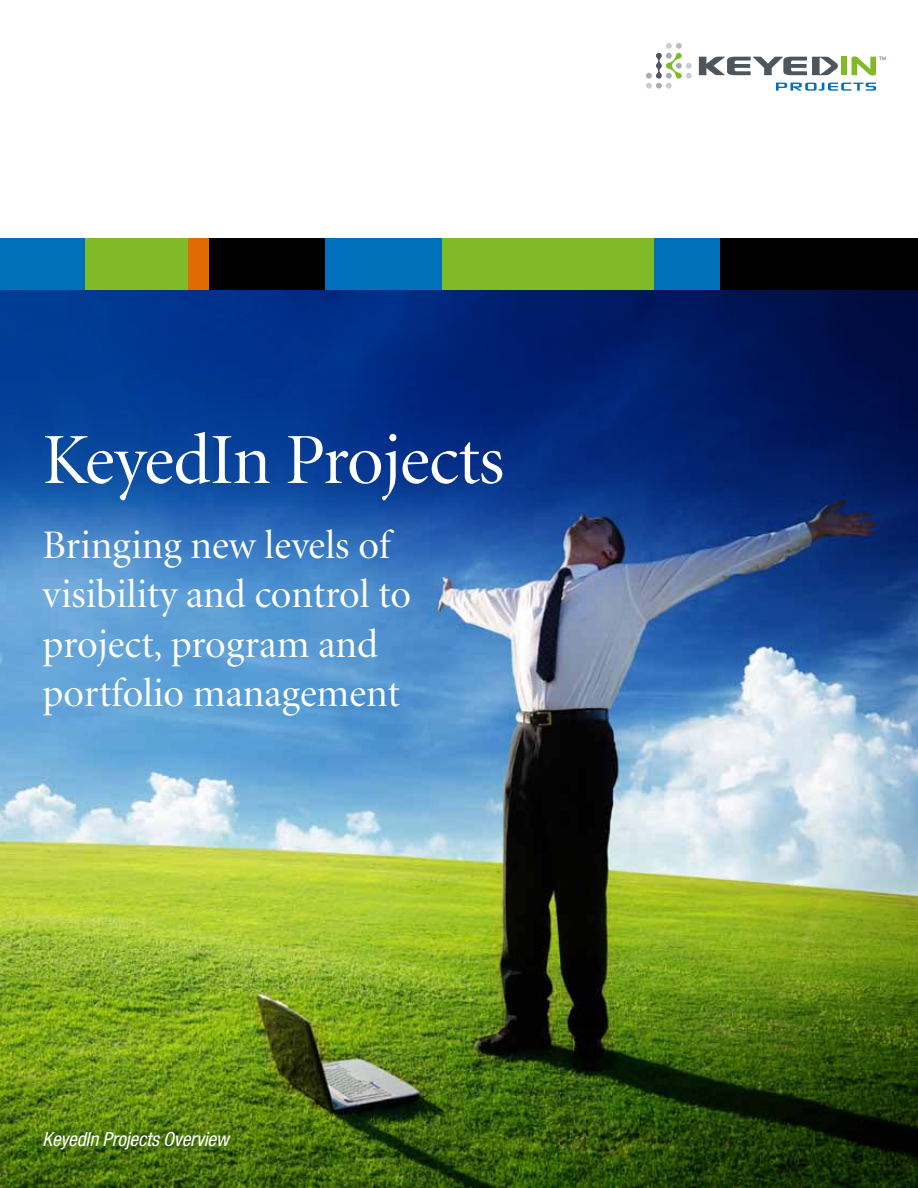
<style>
.page{position:relative;width:918px;height:1188px;background:#fff}
.page>*{position:absolute;margin:0;border:0;box-sizing:border-box;transform-origin:0 0}
.t1{font:72px "Minion Display";letter-spacing:-.01em;color:#fff}
.t2{font:40.5px/49.5px "Minion Display";color:#fff}
.t3{font:italic condensed 19.5px "Helvetica Neue";letter-spacing:-.01em;color:#fff}
</style>
<div class="page">
<img style="left:0;top:611px;width:918px;height:577px">
<svg style="left:0;top:289px;width:918px;height:322px;background:#16418b"></svg>
<div style="left:82px;top:238px;width:836px;height:51px;background:#80ba27"></div>
<div style="left:0;top:238px;width:85px;height:51px;background:#0070ba"></div>
<div style="left:188px;top:238px;width:23px;height:51px;background:#e16a03"></div>
<div style="left:209px;top:238px;width:117px;height:51px;background:#000"></div>
<div style="left:326px;top:238px;width:116px;height:51px;background:#0070ba"></div>
<div style="left:655px;top:238px;width:66px;height:51px;background:#0070ba"></div>
<div style="left:721px;top:238px;width:197px;height:51px;background:#000"></div>
<div style="left:842px;top:57px;width:5px;height:18px;background:#80ba27"></div>
<svg style="left:646px;top:43px;width:46px;height:46px"></svg>
<svg style="left:852px;top:56px;width:34px;height:20px"></svg>
<svg style="left:699px;top:57px;width:139px;height:18px"></svg>
<svg style="left:776px;top:83px;width:100px;height:8px"></svg>
<h1 class="t1" style="left:43px;top:425px;width:463px">KeyedIn Projects</h1>
<p class="t2" style="left:43px;top:522px;width:370px">Bringing new levels of visibility and control to project, program and portfolio management</p>
<p class="t3" style="left:43px;top:1127px;width:188px">KeyedIn Projects Overview</p>
</div>
